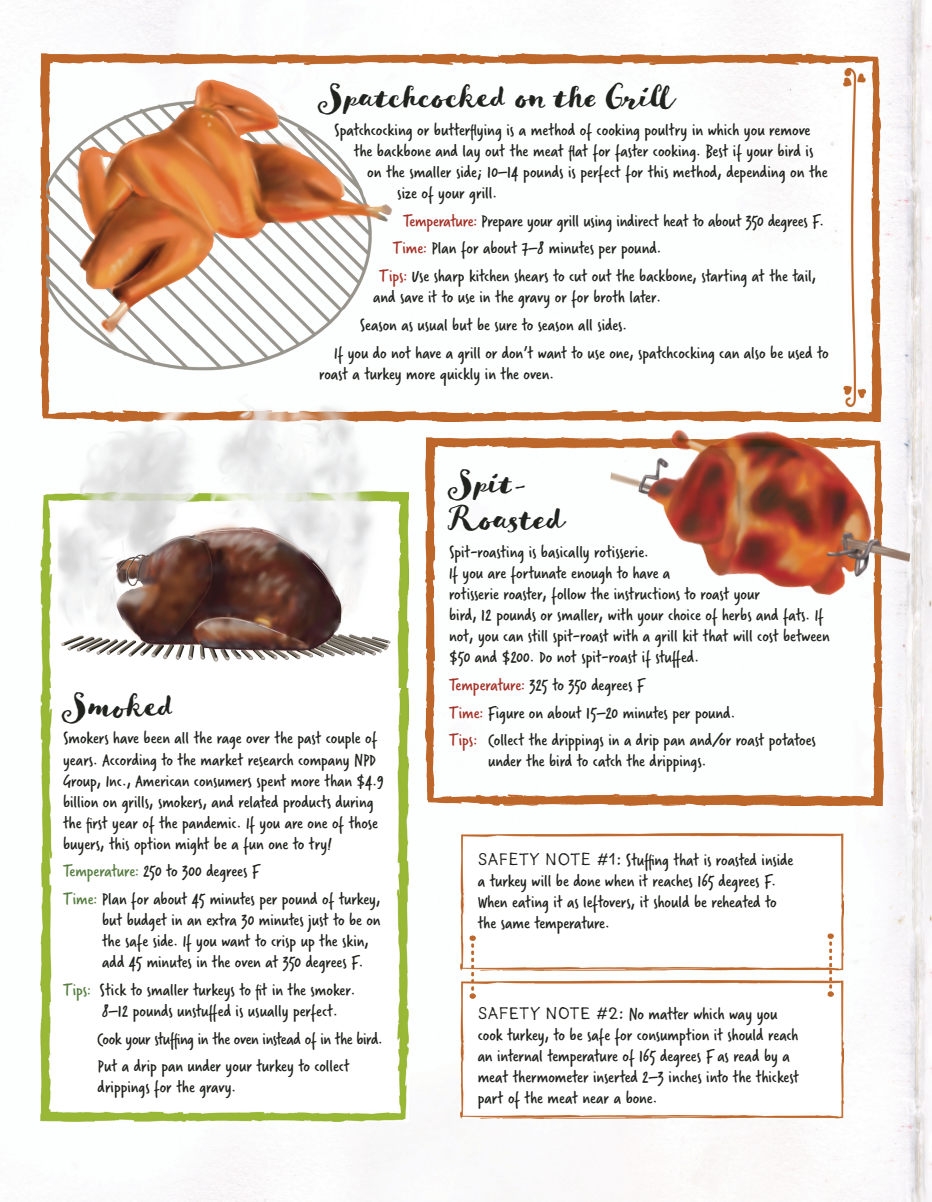
<style>
.page{position:relative;width:932px;height:1202px;background:#fff}
.page>*{position:absolute;margin:0;border:0;box-sizing:border-box;transform-origin:0 0}
.t1{font:33px/36px "Goodlife Brush";color:#20231e}
.t2{font:18px/21px "Verveine";color:#20231e}
.t3{font:18px/27.8px "Verveine";letter-spacing:-.02em;color:#20231e}
.s1{color:#a53127}
.s2{color:#577d41}
.s3{font-family:"Goodlife Sans"}
</style>
<div class="page">
<img style="left:0;top:0;width:932px;height:1202px">
<img style="left:40px;top:53px;width:461px;height:368px">
<img style="left:29px;top:75px;width:384px;height:310px">
<img style="left:501px;top:53px;width:380px;height:368px">
<img style="left:843px;top:68px;width:23px;height:324px">
<img style="left:41px;top:491px;width:367px;height:198px">
<img style="left:40px;top:689px;width:368px;height:432px">
<img style="left:57px;top:359px;width:336px;height:313px">
<img style="left:460px;top:833px;width:383px;height:137px">
<img style="left:460px;top:981px;width:383px;height:137px">
<img style="left:827px;top:933px;width:6px;height:63px">
<img style="left:470px;top:935px;width:5px;height:63px">
<img style="left:425px;top:437px;width:78px;height:368px">
<img style="left:503px;top:437px;width:380px;height:368px">
<img style="left:598px;top:392px;width:326px;height:227px">
<h1 class="t1" style="left:319px;top:80px;width:359px">Spatchcocked on the Grill</h1>
<p class="t2" style="left:334px;top:119px;width:478px">Spatchcocking or butterflying is a method of cooking poultry in which you remove</p>
<p class="t2" style="left:354px;top:140px;width:461px">the backbone and lay out the meat flat for faster cooking. Best if your bird is</p>
<p class="t2" style="left:367px;top:161px;width:462px">on the smaller side; 10–14 pounds is perfect for this method, depending on the</p>
<p class="t2" style="left:397px;top:182px;width:102px">size of your grill.</p>
<p class="t2" style="left:403px;top:210px;width:422px"><span class="s1">Temperature:</span> Prepare your grill using indirect heat to about 350 degrees F.</p>
<p class="t2" style="left:393px;top:238px;width:270px"><span class="s1">Time:</span> Plan for about 7–8 minutes per pound.</p>
<p class="t2" style="left:379px;top:266px;width:438px"><span class="s1">Tips:</span> Use sharp kitchen shears to cut out the backbone, starting at the tail,</p>
<p class="t2" style="left:373px;top:287px;width:289px">and save it to use in the gravy or for broth later.</p>
<p class="t2" style="left:360px;top:314px;width:269px">Season as usual but be sure to season all sides.</p>
<p class="t2" style="left:334px;top:342px;width:496px">If you do not have a grill or don’t want to use one, spatchcocking can also be used to</p>
<p class="t2" style="left:319px;top:363px;width:236px">roast a turkey more quickly in the oven.</p>
<h1 class="t1" style="left:63px;top:688px;width:114px">Smoked</h1>
<p class="t2" style="left:63px;top:728px;width:322px">Smokers have been all the rage over the past couple of years. According to the market research company NPD Group, Inc., American consumers spent more than $4.9 billion on grills, smokers, and related products during the first year of the pandemic. If you are one of those buyers, this option might be a fun one to try!</p>
<p class="t2" style="left:63px;top:857px;width:319px;line-height:27.8px"><span class="s2">Temperature:</span> 250 to 300 degrees F<br><span class="s2">Time:</span> Plan for about 45 minutes per pound of turkey,</p>
<p class="t2" style="left:102px;top:909px;width:280px">but budget in an extra 30 minutes just to be on the safe side. If you want to crisp up the skin, add 45 minutes in the oven at 350 degrees F.</p>
<p class="t2" style="left:102px;top:979px;width:255px;text-indent:-39px"><span class="s2">Tips:</span> Stick to smaller turkeys to fit in the smoker.<br>8–12 pounds unstuffed is usually perfect.</p>
<p class="t3" style="left:97px;top:1024px;width:287px">Cook your stuffing in the oven instead of in the bird.<br>Put a drip pan under your turkey to collect</p>
<p class="t2" style="left:98px;top:1077px;width:140px">drippings for the gravy.</p>
<h1 class="t1" style="left:449px;top:466px;width:116px">Spit-<br>Roasted</h1>
<p class="t2" style="left:449px;top:541px;width:382px">Spit-roasting is basically rotisserie.<br>If you are fortunate enough to have a<br>rotisserie roaster, follow the instructions to roast your<br>bird, 12 pounds or smaller, with your choice of herbs and fats. If not, you can still spit-roast with a grill kit that will cost between $50 and $200. Do not spit-roast if stuffed.</p>
<p class="t2" style="left:449px;top:671px;width:368px;line-height:27.8px"><span class="s1">Temperature:</span> 325 to 350 degrees F<br><span class="s1">Time:</span> Figure on about 15–20 minutes per pound.<br><span class="s1">Tips:</span> Collect the drippings in a drip pan and/or roast potatoes</p>
<p class="t2" style="left:488px;top:751px;width:220px">under the bird to catch the drippings.</p>
<p class="t2" style="left:477px;top:849px;width:317px"><span class="s3">SAFETY NOTE #1:</span> Stuffing that is roasted inside a turkey will be done when it reaches 165 degrees F.<br>When eating it as leftovers, it should be reheated to the same temperature.</p>
<p class="t2" style="left:477px;top:1003px;width:323px"><span class="s3">SAFETY NOTE #2:</span> No matter which way you cook turkey, to be safe for consumption it should reach an internal temperature of 165 degrees F as read by a meat thermometer inserted 2–3 inches into the thickest part of the meat near a bone.</p>
</div>
